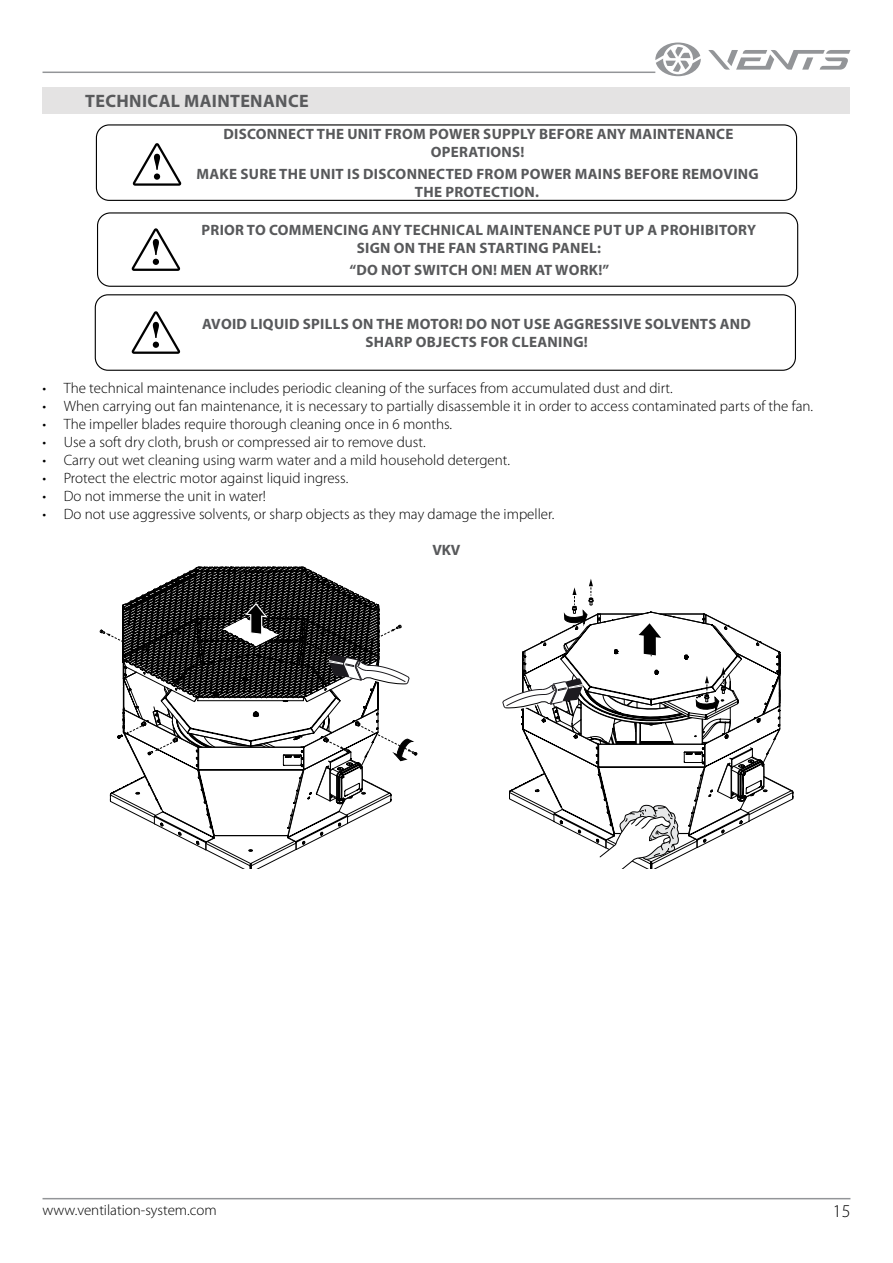
<style>
.page{position:relative;width:893px;height:1263px;background:#fff}
.page>*{position:absolute;margin:0;border:0;box-sizing:border-box;transform-origin:0 0}
.t1{font:700 18px "Myriad Pro";letter-spacing:.02em;color:#595a5c}
.t2{font:300 18px "Myriad Pro";color:#000}
.t3{font:300 15px "Myriad Pro";color:#000}
.t4{font:700 15px/18px "Myriad Pro";letter-spacing:.02em;color:#58595b;text-align:center}
</style>
<div class="page">
<hr style="left:43px;top:1198px;width:807px;height:1px;background:#939598">
<hr style="left:43px;top:72px;width:612px;height:1px;background:#939598">
<svg style="left:708px;top:50px;width:142px;height:20px"></svg>
<svg style="left:655px;top:43px;width:46px;height:33px"></svg>
<svg style="left:100px;top:567px;width:317px;height:302px"></svg>
<svg style="left:502px;top:579px;width:291px;height:290px"></svg>
<div style="left:43px;top:87px;width:807px;height:27px;background:#e4e3e3"></div>
<div style="left:96px;top:124px;width:701px;height:77px;border:1px solid #000;border-radius:13px"></div>
<div style="left:95px;top:294px;width:701px;height:77px;border:1px solid #000;border-radius:13px"></div>
<div style="left:97px;top:212px;width:701px;height:75px;border:1px solid #000;border-radius:13px"></div>
<svg style="left:133px;top:143px;width:48px;height:43px"></svg>
<svg style="left:132px;top:311px;width:48px;height:43px"></svg>
<svg style="left:132px;top:228px;width:48px;height:43px"></svg>
<p class="t1" style="left:85px;top:89px;width:225px">TECHNICAL MAINTENANCE</p>
<p class="t4" style="left:223px;top:125px;width:512px">DISCONNECT THE UNIT FROM POWER SUPPLY BEFORE ANY MAINTENANCE<br>OPERATIONS!</p>
<p class="t4" style="left:196px;top:165px;width:564px">MAKE SURE THE UNIT IS DISCONNECTED FROM POWER MAINS BEFORE REMOVING<br>THE PROTECTION.</p>
<p class="t4" style="left:201px;top:221px;width:556px">PRIOR TO COMMENCING ANY TECHNICAL MAINTENANCE PUT UP A PROHIBITORY<br>SIGN ON THE FAN STARTING PANEL:</p>
<p class="t4" style="left:349px;top:261px;width:261px">“DO NOT SWITCH ON! MEN AT WORK!”</p>
<p class="t4" style="left:202px;top:315px;width:550px">AVOID LIQUID SPILLS ON THE MOTOR! DO NOT USE AGGRESSIVE SOLVENTS AND<br>SHARP OBJECTS FOR CLEANING!</p>
<p class="t3" style="left:43px;top:380px;width:632px">• The technical maintenance includes periodic cleaning of the surfaces from accumulated dust and dirt.</p>
<p class="t3" style="left:43px;top:398px;width:772px">• When carrying out fan maintenance, it is necessary to partially disassemble it in order to access contaminated parts of the fan.</p>
<p class="t3" style="left:43px;top:416px;width:411px">• The impeller blades require thorough cleaning once in 6 months.</p>
<p class="t3" style="left:43px;top:434px;width:385px">• Use a soft dry cloth, brush or compressed air to remove dust.</p>
<p class="t3" style="left:43px;top:452px;width:469px">• Carry out wet cleaning using warm water and a mild household detergent.</p>
<p class="t3" style="left:43px;top:470px;width:307px">• Protect the electric motor against liquid ingress.</p>
<p class="t3" style="left:43px;top:488px;width:225px">• Do not immerse the unit in water!</p>
<p class="t3" style="left:43px;top:506px;width:513px">• Do not use aggressive solvents, or sharp objects as they may damage the impeller.</p>
<p class="t4" style="left:432px;top:541px;width:29px">VKV</p>
<p class="t3" style="left:43px;top:1201px;width:176px">www.ventilation-system.com</p>
<p class="t2" style="left:833px;top:1201px;width:19px">15</p>
</div>
